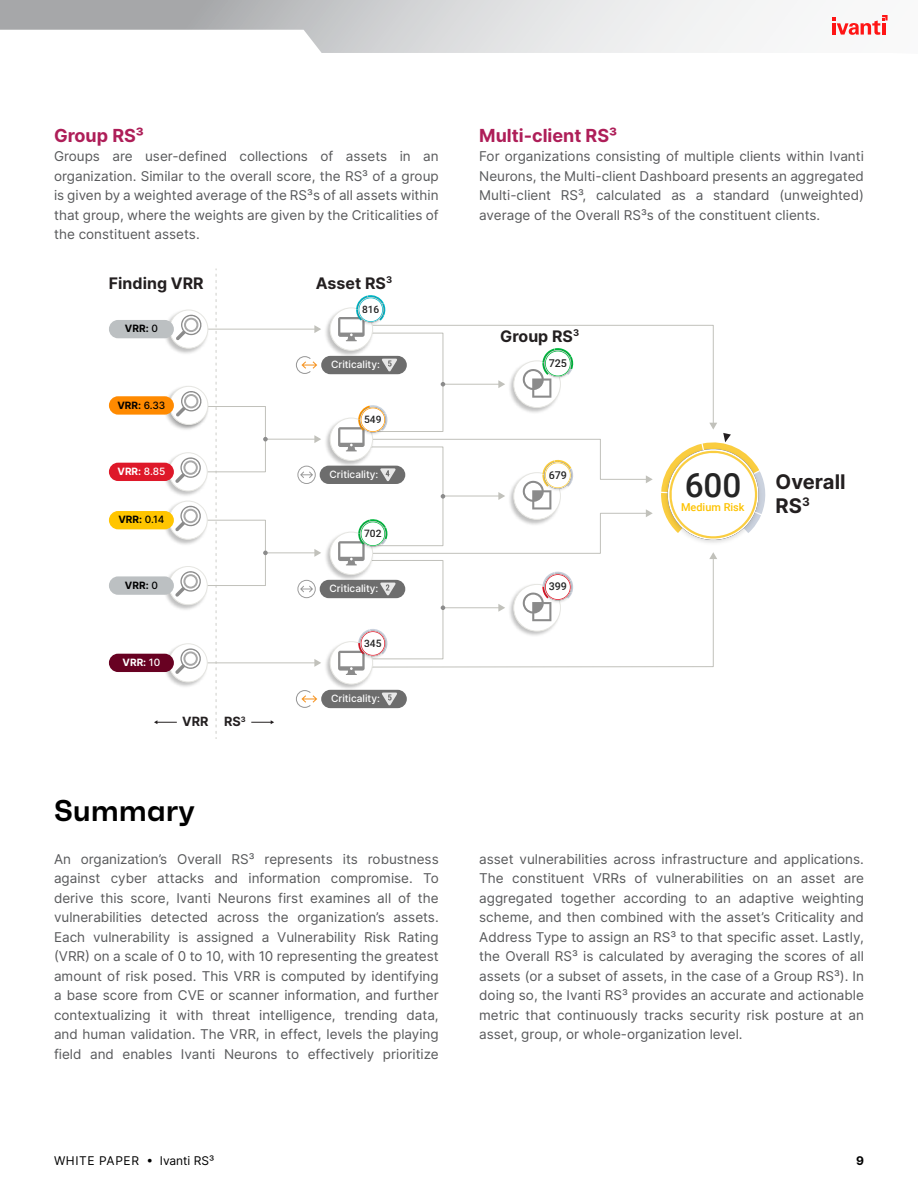
<style>
.page{position:relative;width:918px;height:1188px;background:#fff}
.page>*{position:absolute;margin:0;border:0;box-sizing:border-box;transform-origin:0 0}
.t1{font:600 30px "Faktum";color:#000}
.t2{font:700 20.1px/23.9px "Inter";color:#231f20}
.t3{font:700 18px "Inter";color:#ae1e58}
.t4{font:700 15.9px "Inter";color:#231f20}
.t5{font:13.5px/19.5px "Inter";color:#58595b;text-align:justify}
.t6{font:700 12.75px "Inter";color:#231f20}
.t7{font:12px "Inter";color:#000}
.t8{font:700 12px "Inter";color:#000}
.t9{font:500 10.95px "Roboto";color:#fdc200}
.t10{font:500 10.8px "Roboto";color:#252525}
.t11{font:500 10.2px "Roboto";color:#252525}
.t12{font:500 10.05px "Inter";color:#fff}
.t13{font:700 10.05px "Inter";color:#000}
.t14{font:700 10.05px "Inter";color:#fff}
.s1{font-weight:500}
.s2{font-family:"Roboto";font-weight:500;font-size:33.3px;color:#252525}
</style>
<div class="page">
<svg style="left:0;top:0;width:770px;height:53px"></svg>
<svg style="left:832px;top:15px;width:56px;height:20px"></svg>
<hr style="left:204px;top:663px;width:112px;height:1px;background:#c1c1bb">
<svg style="left:314px;top:659px;width:7px;height:8px"></svg>
<img style="left:324px;top:645px;width:51px;height:47px">
<div style="left:330px;top:642px;width:43px;height:42px;background:#fff;border-radius:50%"></div>
<div style="left:330px;top:641px;width:43px;height:43px;border:1px solid #e6e6e2;border-radius:50%"></div>
<hr style="left:200px;top:329px;width:116px;height:1px;background:#c1c1bb">
<svg style="left:314px;top:325px;width:7px;height:8px"></svg>
<div style="left:109px;top:320px;width:65px;height:18px;background:#bcc0c2;border-radius:9px"></div>
<hr style="left:265px;top:439px;width:51px;height:1px;background:#c1c1bb">
<svg style="left:314px;top:435px;width:7px;height:8px"></svg>
<hr style="left:265px;top:553px;width:51px;height:1px;background:#c1c1bb">
<svg style="left:314px;top:549px;width:7px;height:8px"></svg>
<img style="left:324px;top:312px;width:14px;height:46px">
<div style="left:330px;top:308px;width:43px;height:42px;background:#fff;border-radius:50%"></div>
<div style="left:330px;top:308px;width:43px;height:43px;border:1px solid #e6e6e2;border-radius:50%"></div>
<div style="left:321px;top:690px;width:86px;height:18px;background:#6d6d6d;border-radius:9px"></div>
<svg style="left:382px;top:693px;width:15px;height:12px"></svg>
<svg style="left:296px;top:690px;width:21px;height:18px"></svg>
<div style="left:321px;top:356px;width:86px;height:18px;background:#6d6d6d;border-radius:9px"></div>
<svg style="left:296px;top:356px;width:21px;height:18px"></svg>
<div style="left:320px;top:580px;width:85px;height:18px;background:#6d6d6d;border-radius:9px"></div>
<svg style="left:297px;top:580px;width:19px;height:18px"></svg>
<div style="left:320px;top:466px;width:85px;height:18px;background:#6d6d6d;border-radius:9px"></div>
<svg style="left:297px;top:466px;width:19px;height:18px"></svg>
<img style="left:323px;top:422px;width:15px;height:46px">
<div style="left:330px;top:418px;width:43px;height:43px;background:#fff;border-radius:50%"></div>
<div style="left:330px;top:418px;width:43px;height:43px;border:1px solid #e6e6e2;border-radius:50%"></div>
<div style="left:109px;top:463px;width:65px;height:18px;background:#de1829;border-radius:9px"></div>
<div style="left:109px;top:576px;width:65px;height:19px;background:#bcc0c2;border-radius:9px"></div>
<div style="left:109px;top:396px;width:65px;height:19px;background:#ff8a00;border-radius:9px"></div>
<div style="left:109px;top:654px;width:65px;height:18px;background:#680122;border-radius:9px"></div>
<div style="left:109px;top:511px;width:65px;height:18px;background:#ffc500;border-radius:9px"></div>
<img style="left:323px;top:536px;width:15px;height:46px">
<div style="left:330px;top:532px;width:43px;height:43px;background:#fff;border-radius:50%"></div>
<div style="left:330px;top:532px;width:43px;height:43px;border:1px solid #e6e6e2;border-radius:50%"></div>
<svg style="left:338px;top:295px;width:428px;height:380px"></svg>
<svg style="left:154px;top:269px;width:120px;height:470px"></svg>
<h3 class="t3" style="left:54px;top:122px;width:91px">Group RS³</h3>
<p class="t5" style="left:54px;top:146px;width:386px">Groups are user-defined collections of assets in an organization. Similar to the overall score, the RS³ of a group is given by a weighted average of the RS³s of all assets within that group, where the weights are given by the Criticalities of the constituent assets.</p>
<p class="t4" style="left:109px;top:271px;width:96px">Finding VRR</p>
<p class="t13" style="left:125px;top:321px;width:34px">VRR: <span class="s1">0</span></p>
<p class="t13" style="left:117px;top:398px;width:50px">VRR: <span class="s1">6.33</span></p>
<p class="t4" style="left:316px;top:271px;width:78px">Asset RS<sup>3</sup></p>
<p class="t11" style="left:362px;top:302px;width:19px">816</p>
<p class="t12" style="left:331px;top:357px;width:50px">Criticality:</p>
<p class="t11" style="left:364px;top:412px;width:19px">549</p>
<p class="t14" style="left:117px;top:464px;width:49px">VRR: <span class="s1">8.85</span></p>
<p class="t12" style="left:330px;top:467px;width:50px">Criticality:</p>
<p class="t13" style="left:118px;top:512px;width:48px">VRR: <span class="s1">0.14</span></p>
<p class="t13" style="left:125px;top:578px;width:34px">VRR: <span class="s1">0</span></p>
<p class="t14" style="left:123px;top:655px;width:39px">VRR: <span class="s1">10</span></p>
<p class="t6" style="left:182px;top:712px;width:65px">VRR RS<sup>3</sup></p>
<h1 class="t1" style="left:54px;top:791px;width:142px">Summary</h1>
<p class="t11" style="left:364px;top:526px;width:19px">702</p>
<p class="t12" style="left:330px;top:581px;width:50px">Criticality:</p>
<p class="t11" style="left:364px;top:636px;width:19px">345</p>
<p class="t12" style="left:331px;top:691px;width:50px">Criticality:</p>
<h3 class="t3" style="left:479px;top:122px;width:139px">Multi-client RS³</h3>
<p class="t5" style="left:479px;top:146px;width:386px">For organizations consisting of multiple clients within Ivanti Neurons, the Multi-client Dashboard presents an aggregated Multi-client RS³, calculated as a standard (unweighted) average of the Overall RS³s of the constituent clients.</p>
<p class="t4" style="left:500px;top:324px;width:80px">Group RS<sup>3</sup></p>
<p class="t10" style="left:549px;top:355px;width:20px">725</p>
<p class="t10" style="left:549px;top:467px;width:20px">679</p>
<p class="t10" style="left:549px;top:579px;width:20px">399</p>
<h2 class="t2" style="left:776px;top:469px;width:72px;text-indent:-91px"><span class="s2">600</span> Overall<br>RS<sup>3</sup></h2>
<p class="t9" style="left:681px;top:500px;width:65px">Medium Risk</p>
<p class="t5" style="left:54px;top:849px;width:386px">An organization’s Overall RS³ represents its robustness against cyber attacks and information compromise. To derive this score, Ivanti Neurons first examines all of the vulnerabilities detected across the organization’s assets.<br>Each vulnerability is assigned a Vulnerability Risk Rating (VRR) on a scale of 0 to 10, with 10 representing the greatest amount of risk posed. This VRR is computed by identifying a base score from CVE or scanner information, and further contextualizing it with threat intelligence, trending data, and human validation. The VRR, in effect, levels the playing field and enables Ivanti Neurons to effectively prioritize</p>
<p class="t5" style="left:479px;top:849px;width:386px">asset vulnerabilities across infrastructure and applications.<br>The constituent VRRs of vulnerabilities on an asset are aggregated together according to an adaptive weighting scheme, and then combined with the asset’s Criticality and Address Type to assign an RS³ to that specific asset. Lastly, the Overall RS³ is calculated by averaging the scores of all assets (or a subset of assets, in the case of a Group RS³). In doing so, the Ivanti RS³ provides an accurate and actionable metric that continuously tracks security risk posture at an asset, group, or whole-organization level.</p>
<p class="t7" style="left:54px;top:1152px;width:162px">WHITE PAPER • Ivanti RS³</p>
<p class="t8" style="left:856px;top:1152px;width:9px">9</p>
</div>
